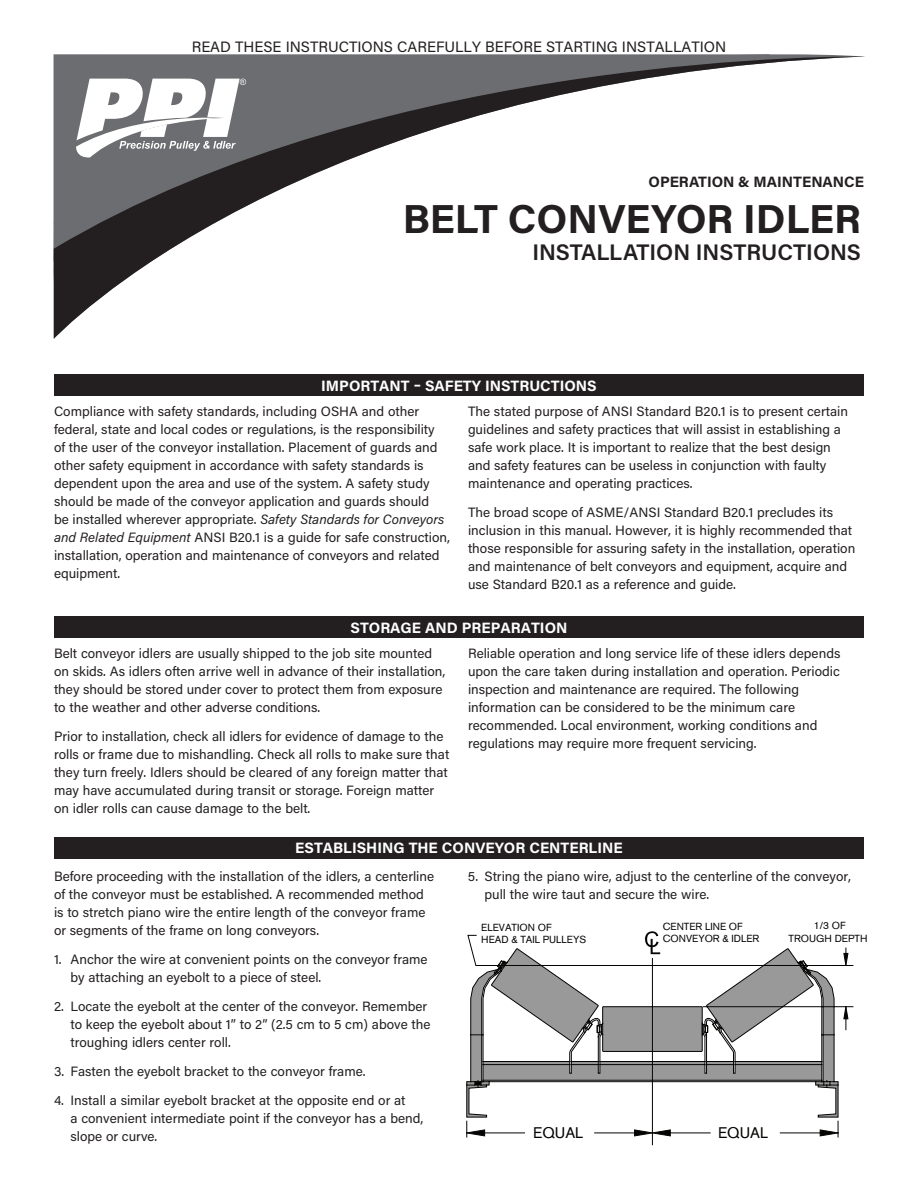
<style>
.page{position:relative;width:918px;height:1188px;background:#fff}
.page>*{position:absolute;margin:0;border:0;box-sizing:border-box;transform-origin:0 0}
.t1{font:700 40.5px "Acumin Pro";color:#231f20}
.t2{font:600 22.5px "Acumin Pro";color:#231f20}
.t3{font:15.3px "Akzidenz Grotesk BQ";color:#040503}
.t4{font:700 15px "Acumin Pro";color:#fff}
.t5{font:15px "Acumin Pro";color:#231f20}
.t6{font:700 15px "Acumin Pro";color:#231f20}
.t7{font:13.5px/18px "Acumin Pro";color:#231f20}
.t8{font:10.2px/12.5px "Akzidenz Grotesk BQ";color:#040503}
.s1{font-style:italic}
</style>
<div class="page">
<svg style="left:54px;top:54px;width:811px;height:285px"></svg>
<svg style="left:76px;top:79px;width:170px;height:80px"></svg>
<div style="left:54px;top:374px;width:810px;height:22px;background:#231f20"></div>
<div style="left:54px;top:617px;width:810px;height:21px;background:#231f20"></div>
<div style="left:54px;top:837px;width:810px;height:21px;background:#231f20"></div>
<svg style="left:466px;top:931px;width:387px;height:214px"></svg>
<hr style="left:470px;top:1035px;width:1px;height:47px;background:#040503">
<hr style="left:481px;top:1035px;width:1px;height:47px;background:#040503">
<hr style="left:834px;top:1035px;width:1px;height:47px;background:#040503">
<hr style="left:823px;top:1035px;width:1px;height:47px;background:#040503">
<p class="t5" style="left:192px;top:36px;width:536px">READ THESE INSTRUCTIONS CAREFULLY BEFORE STARTING INSTALLATION</p>
<p class="t6" style="left:649px;top:171px;width:217px">OPERATION &amp; MAINTENANCE</p>
<h1 class="t1" style="left:403px;top:190px;width:460px">BELT CONVEYOR IDLER</h1>
<h2 class="t2" style="left:532px;top:236px;width:330px">INSTALLATION INSTRUCTIONS</h2>
<p class="t4" style="left:321px;top:375px;width:277px">IMPORTANT – SAFETY INSTRUCTIONS</p>
<p class="t7" style="left:54px;top:402px;width:398px">Compliance with safety standards, including OSHA and other federal, state and local codes or regulations, is the responsibility<br>of the user of the conveyor installation. Placement of guards and other safety equipment in accordance with safety standards is dependent upon the area and use of the system. A safety study should be made of the conveyor application and guards should<br>be installed wherever appropriate. <span class="s1">Safety Standards for Conveyors and Related Equipment</span> ANSI B20.1 is a guide for safe construction, installation, operation and maintenance of conveyors and related equipment.</p>
<p class="t7" style="left:468px;top:402px;width:382px">The stated purpose of ANSI Standard B20.1 is to present certain guidelines and safety practices that will assist in establishing a safe work place. It is important to realize that the best design and safety features can be useless in conjunction with faulty maintenance and operating practices.</p>
<p class="t7" style="left:468px;top:502px;width:389px">The broad scope of ASME/ANSI Standard B20.1 precludes its inclusion in this manual. However, it is highly recommended that those responsible for assuring safety in the installation, operation and maintenance of belt conveyors and equipment, acquire and use Standard B20.1 as a reference and guide.</p>
<p class="t4" style="left:351px;top:617px;width:218px">STORAGE AND PREPARATION</p>
<p class="t7" style="left:54px;top:644px;width:393px">Belt conveyor idlers are usually shipped to the job site mounted on skids. As idlers often arrive well in advance of their installation, they should be stored under cover to protect them from exposure to the weather and other adverse conditions.</p>
<p class="t7" style="left:54px;top:727px;width:397px">Prior to installation, check all idlers for evidence of damage to the rolls or frame due to mishandling. Check all rolls to make sure that they turn freely. Idlers should be cleared of any foreign matter that may have accumulated during transit or storage. Foreign matter on idler rolls can cause damage to the belt.</p>
<p class="t7" style="left:468px;top:644px;width:374px">Reliable operation and long service life of these idlers depends upon the care taken during installation and operation. Periodic inspection and maintenance are required. The following information can be considered to be the minimum care recommended. Local environment, working conditions and regulations may require more frequent servicing.</p>
<p class="t4" style="left:295px;top:837px;width:329px">ESTABLISHING THE CONVEYOR CENTERLINE</p>
<p class="t7" style="left:54px;top:867px;width:382px">Before proceeding with the installation of the idlers, a centerline of the conveyor must be established. A recommended method is to stretch piano wire the entire length of the conveyor frame or segments of the frame on long conveyors.</p>
<p class="t7" style="left:70px;top:950px;width:359px;text-indent:-16px">1. Anchor the wire at convenient points on the conveyor frame by attaching an eyebolt to a piece of steel.</p>
<p class="t7" style="left:70px;top:997px;width:362px;text-indent:-16px">2. Locate the eyebolt at the center of the conveyor. Remember to keep the eyebolt about 1” to 2” (2.5 cm to 5 cm) above the troughing idlers center roll.</p>
<p class="t7" style="left:54px;top:1062px;width:313px">3. Fasten the eyebolt bracket to the conveyor frame.</p>
<p class="t7" style="left:70px;top:1090px;width:354px;text-indent:-16px">4. Install a similar eyebolt bracket at the opposite end or at<br>a convenient intermediate point if the conveyor has a bend, slope or curve.</p>
<p class="t7" style="left:484px;top:867px;width:368px;text-indent:-16px">5. String the piano wire, adjust to the centerline of the conveyor, pull the wire taut and secure the wire.</p>
<p class="t8" style="left:481px;top:921px;width:106px">ELEVATION OF<br>HEAD &amp; TAIL PULLEYS</p>
<p class="t8" style="left:663px;top:920px;width:98px">CENTER LINE OF<br>CONVEYOR &amp; IDLER</p>
<p class="t8" style="left:789px;top:919px;width:80px;text-align:center">1/3 OF<br>TROUGH DEPTH</p>
<p class="t3" style="left:718px;top:1124px;width:52px">EQUAL</p>
<p class="t3" style="left:533px;top:1124px;width:52px">EQUAL</p>
</div>
